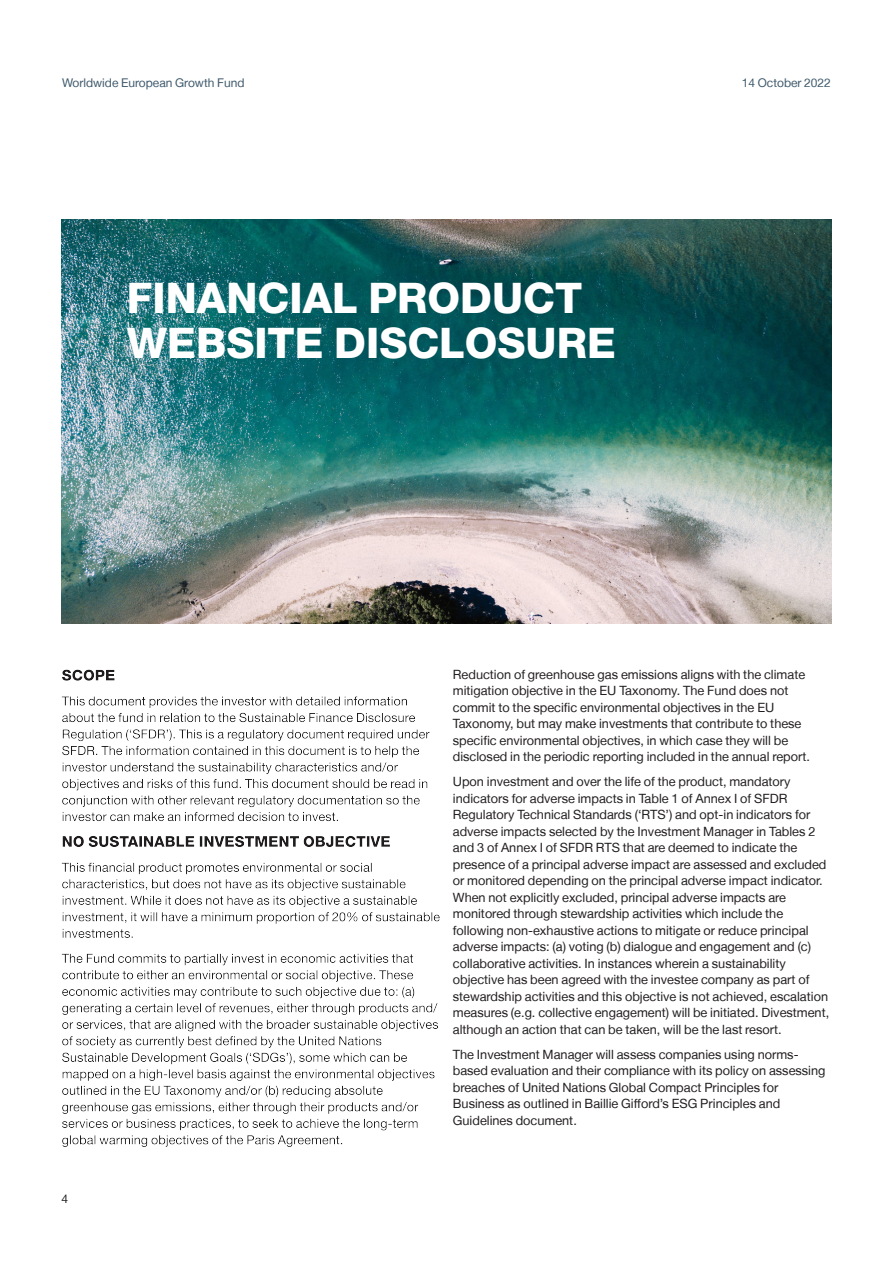
<style>
.page{position:relative;width:893px;height:1263px;background:#fff}
.page>*{position:absolute;margin:0;border:0;box-sizing:border-box;transform-origin:0 0}
.HEADING{font:800 42px/45px "Helvetica Neue LT";color:#fff}
.BODY_TEXT{font:12.75px/16.5px "Helvetica Neue LT";color:#231f20}
.t1{font:12px "Helvetica Neue LT";color:#3f596b}
.t2{font:12px "Helvetica Neue LT";color:#231f20}
</style>
<div class="page">
<div style="left:59px;top:665px;width:396px;height:500px;background:#3f596b;opacity:.15"></div>
<img style="left:62px;top:219px;width:769px;height:405px">
<p class="t1" style="left:62px;top:76px;width:184px">Worldwide European Growth Fund</p>
<p class="t1" style="left:742px;top:76px;width:91px">14 October 2022</p>
<p class="HEADING" style="left:127px;top:275px;width:490px">FINANCIAL PRODUCT<br>WEBSITE DISCLOSURE</p>
<p class="t2" style="left:61px;top:1191px;width:8px">4</p>
<p class="BODY_TEXT" style="left:453px;top:666px;width:359px">Reduction of greenhouse gas emissions aligns with the climate mitigation objective in the EU Taxonomy. The Fund does not commit to the specific environmental objectives in the EU Taxonomy, but may make investments that contribute to these specific environmental objectives, in which case they will be disclosed in the periodic reporting included in the annual report.</p>
<p class="BODY_TEXT" style="left:453px;top:773px;width:378px">Upon investment and over the life of the product, mandatory indicators for adverse impacts in Table 1 of Annex I of SFDR Regulatory Technical Standards (‘RTS’) and opt-in indicators for adverse impacts selected by the Investment Manager in Tables 2 and 3 of Annex I of SFDR RTS that are deemed to indicate the presence of a principal adverse impact are assessed and excluded or monitored depending on the principal adverse impact indicator.<br>When not explicitly excluded, principal adverse impacts are monitored through stewardship activities which include the following non-exhaustive actions to mitigate or reduce principal adverse impacts: (a) voting (b) dialogue and engagement and (c) collaborative activities. In instances wherein a sustainability objective has been agreed with the investee company as part of stewardship activities and this objective is not achieved, escalation measures (e.g. collective engagement) will be initiated. Divestment, although an action that can be taken, will be the last resort.</p>
<p class="BODY_TEXT" style="left:453px;top:1046px;width:374px">The Investment Manager will assess companies using norms&shy;based evaluation and their compliance with its policy on assessing breaches of United Nations Global Compact Principles for Business as outlined in Baillie Gifford’s ESG Principles and Guidelines document.</p>
</div>
